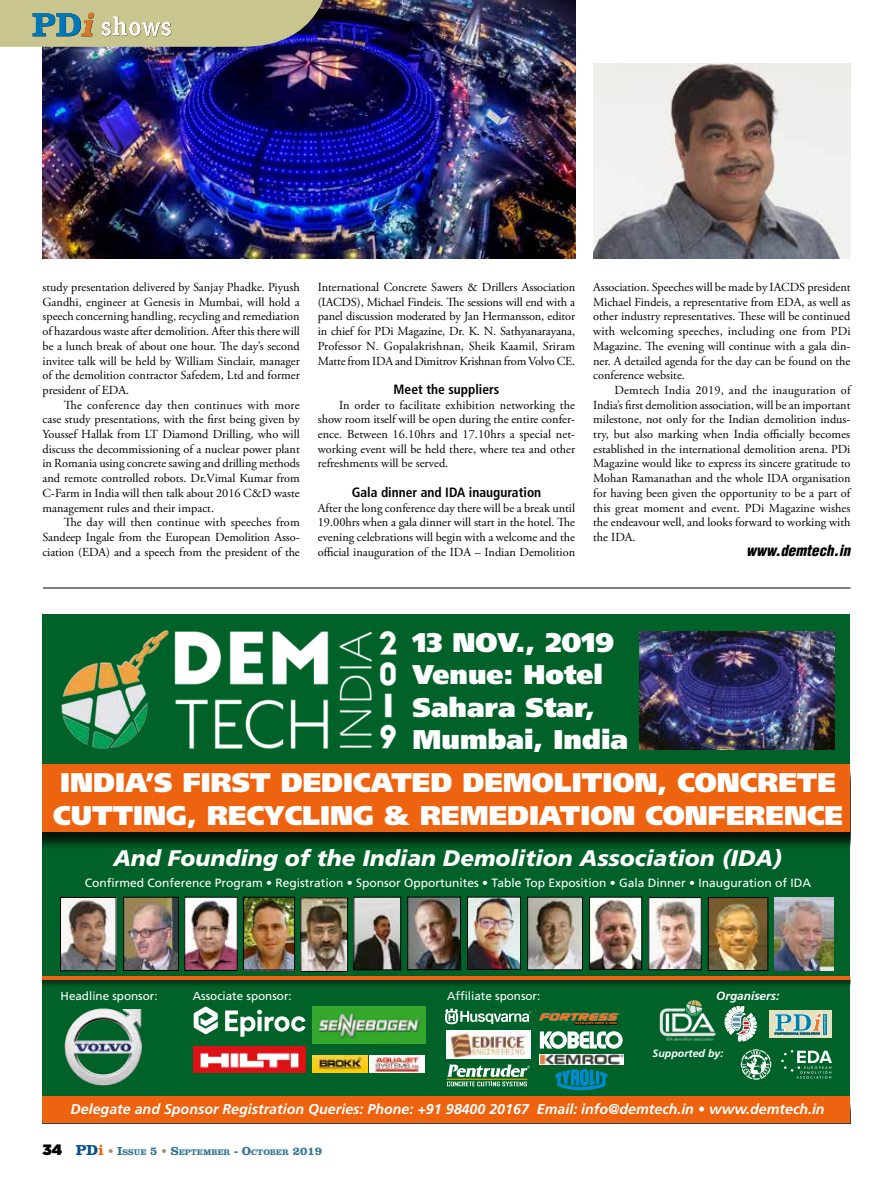
<style>
.page{position:relative;width:893px;height:1187px;background:#fff}
.page>*{position:absolute;margin:0;border:0;box-sizing:border-box;transform-origin:0 0}
.t1{font:900 27px/32.4px "Frutiger";color:#fff}
.t2{font:italic 900 22.5px "Frutiger";color:#fff}
.t3{font:italic 900 condensed 15px "Helvetica";color:#000}
.t4{font:italic 700 14.25px "Frutiger";color:#fff}
.t5{font:700 condensed 13.5px "Frutiger";color:#000}
.t6{font:12.3px/14.7px "Adobe Garamond Pro";color:#000;text-align:justify}
.t7{font:12px "Frutiger";color:#fff}
.t8{font:italic 700 11.85px "Frutiger";color:#fff}
.t9{font:11.7px "Frutiger";color:#fff}
.t10{font:italic 700 10.65px "Frutiger";color:#fff}
.t11{font:700 8.4px "Clarendon";color:#357792}
.t12{font:5.7px "Xscale";color:#ff671d}
.s1{font-family:"Gotham";font-weight:900;font-size:15px;color:#000}
.s2{font-size:15px;color:#004f93}
.s3{font-size:15px;color:#ee6500}
.s4{font-size:12px;color:#a19274}
.s5{font-size:12px}
</style>
<div class="page">
<img style="left:43px;top:0;width:532px;height:258px">
<svg style="left:0;top:0;width:328px;height:47px;background:#b2b28e"></svg>
<img style="left:593px;top:64px;width:257px;height:194px">
<hr style="left:43px;top:587px;width:807px;height:1px;background:#000">
<div style="left:43px;top:614px;width:807px;height:509px;background:#006229"></div>
<div style="left:43px;top:767px;width:807px;height:83px;background:#000;opacity:.75"></div>
<div style="left:43px;top:764px;width:807px;height:67px;background:#ee630f"></div>
<img style="left:61px;top:630px;width:336px;height:119px">
<img style="left:639px;top:631px;width:195px;height:118px">
<img style="left:710px;top:899px;width:56px;height:69px">
<div style="left:708px;top:897px;width:60px;height:73px;border:1px solid #000"></div>
<img style="left:409px;top:898px;width:50px;height:69px">
<div style="left:407px;top:896px;width:54px;height:73px;border:1px solid #000"></div>
<img style="left:125px;top:898px;width:52px;height:70px">
<div style="left:123px;top:896px;width:56px;height:74px;border:1px solid #000"></div>
<img style="left:245px;top:898px;width:48px;height:70px">
<div style="left:243px;top:896px;width:52px;height:74px;border:1px solid #000"></div>
<img style="left:186px;top:898px;width:50px;height:70px">
<div style="left:184px;top:896px;width:54px;height:74px;border:1px solid #000"></div>
<img style="left:591px;top:898px;width:49px;height:69px">
<div style="left:589px;top:896px;width:53px;height:73px;border:1px solid #000"></div>
<img style="left:650px;top:899px;width:50px;height:68px">
<div style="left:648px;top:897px;width:54px;height:72px;border:1px solid #000"></div>
<img style="left:775px;top:897px;width:59px;height:73px">
<img style="left:529px;top:898px;width:52px;height:70px">
<div style="left:527px;top:896px;width:56px;height:74px;border:1px solid #000"></div>
<div style="left:769px;top:1009px;width:63px;height:28px;background:linear-gradient(to right,#e6e1c1,#e6e1c1)"></div>
<hr style="left:823px;top:1013px;width:3px;height:21px;background:#0081a4">
<svg style="left:774px;top:1012px;width:51px;height:22px"></svg>
<svg style="left:725px;top:1006px;width:31px;height:35px"></svg>
<img style="left:65px;top:1008px;width:77px;height:77px">
<img style="left:194px;top:1006px;width:112px;height:28px">
<img style="left:194px;top:1046px;width:112px;height:26px">
<svg style="left:747px;top:1049px;width:8px;height:3px"></svg>
<img style="left:791px;top:1050px;width:33px;height:13px">
<svg style="left:445px;top:1008px;width:86px;height:16px"></svg>
<img style="left:447px;top:1030px;width:83px;height:28px">
<svg style="left:605px;top:1031px;width:8px;height:13px"></svg>
<img style="left:313px;top:1055px;width:55px;height:17px">
<img style="left:370px;top:1055px;width:55px;height:17px">
<svg style="left:447px;top:1064px;width:83px;height:22px"></svg>
<div style="left:538px;top:1012px;width:83px;height:8px;background:#07662e"></div>
<svg style="left:539px;top:1013px;width:81px;height:12px"></svg>
<img style="left:539px;top:1054px;width:85px;height:10px">
<img style="left:659px;top:1000px;width:57px;height:41px">
<div style="left:43px;top:1096px;width:807px;height:27px;background:#ee630f"></div>
<div style="left:43px;top:974px;width:807px;height:13px;background:#000;opacity:.75"></div>
<hr style="left:43px;top:976px;width:807px;height:4px;background:#ee630f">
<img style="left:313px;top:1006px;width:112px;height:37px">
<img style="left:469px;top:898px;width:50px;height:69px">
<div style="left:467px;top:896px;width:54px;height:73px;border:1px solid #000"></div>
<img style="left:302px;top:899px;width:44px;height:70px">
<div style="left:300px;top:897px;width:48px;height:74px;border:1px solid #000"></div>
<img style="left:355px;top:898px;width:44px;height:70px">
<div style="left:353px;top:896px;width:48px;height:74px;border:1px solid #000"></div>
<svg style="left:555px;top:1068px;width:52px;height:22px"></svg>
<img style="left:62px;top:899px;width:52px;height:70px">
<div style="left:60px;top:897px;width:56px;height:74px;border:1px solid #000"></div>
<p class="t6" style="left:43px;top:280px;width:259px">study presentation delivered by Sanjay Phadke. Piyush Gandhi, engineer at Genesis in Mumbai, will hold a speech concerning handling, recycling and remediation of hazardous waste after demolition. After this there will be a lunch break of about one hour. The day’s second invitee talk will be held by William Sinclair, manager of the demolition contractor Safedem, Ltd and former president of EDA.</p>
<p class="t6" style="left:43px;top:398px;width:259px;text-indent:21px">The conference day then continues with more case study presentations, with the first being given by Youssef Hallak from LT Diamond Drilling, who will discuss the decommissioning of a nuclear power plant in Romania using concrete sawing and drilling methods and remote controlled robots. Dr.Vimal Kumar from C-Farm in India will then talk about 2016 C&amp;D waste management rules and their impact.</p>
<p class="t6" style="left:43px;top:515px;width:259px;text-indent:21px">The day will then continue with speeches from Sandeep Ingale from the European Demolition Asso&shy;ciation (EDA) and a speech from the president of the</p>
<p class="t6" style="left:318px;top:280px;width:259px">International Concrete Sawers &amp; Drillers Association (IACDS), Michael Findeis. The sessions will end with a panel discussion moderated by Jan Hermansson, editor in chief for PDi Magazine, Dr. K. N. Sathyanarayana, Professor N. Gopalakrishnan, Sheik Kaamil, Sriram Matte from IDA and Dimitrov Krishnan from Volvo CE.</p>
<p class="t5" style="left:394px;top:381px;width:107px">Meet the suppliers</p>
<p class="t6" style="left:318px;top:398px;width:259px;text-indent:21px">In order to facilitate exhibition networking the show room itself will be open during the entire confer&shy;ence. Between 16.10hrs and 17.10hrs a special net&shy;working event will be held there, where tea and other refreshments will be served.</p>
<p class="t5" style="left:352px;top:484px;width:191px">Gala dinner and IDA inauguration</p>
<p class="t6" style="left:318px;top:500px;width:259px">After the long conference day there will be a break until 19.00hrs when a gala dinner will start in the hotel. The evening celebrations will begin with a welcome and the official inauguration of the IDA – Indian Demolition</p>
<p class="t6" style="left:593px;top:280px;width:259px">Association. Speeches will be made by IACDS president Michael Findeis, a representative from EDA, as well as other industry representatives. These will be continued with welcoming speeches, including one from PDi Magazine. The evening will continue with a gala din&shy;ner. A detailed agenda for the day can be found on the conference website.</p>
<p class="t6" style="left:593px;top:383px;width:259px;text-indent:21px">Demtech India 2019, and the inauguration of India’s first demolition association, will be an important milestone, not only for the Indian demolition indus&shy;try, but also marking when India officially becomes established in the international demolition arena. PDi Magazine would like to express its sincere gratitude to Mohan Ramanathan and the whole IDA organisation for having been given the opportunity to be a part of this great moment and event. PDi Magazine wishes the endeavour well, and looks forward to working with the IDA.</p>
<p class="t3" style="left:746px;top:540px;width:106px">www.demtech.in</p>
<h1 class="t1" style="left:412px;top:625px;width:217px">13 NOV., 2019<br>Venue: Hotel<br>Sahara Star,<br>Mumbai, India</h1>
<h1 class="t1" style="left:53px;top:766px;width:791px">INDIA’S FIRST DEDICATED DEMOLITION, CONCRETE<br>CUTTING, RECYCLING &amp; REMEDIATION CONFERENCE</h1>
<h2 class="t2" style="left:113px;top:844px;width:670px">And Founding of the Indian Demolition Association (IDA)</h2>
<p class="t7" style="left:85px;top:875px;width:728px">Confirmed Conference Program • Registration • Sponsor Opportunites • Table Top Exposition • Gala Dinner • Inauguration of IDA</p>
<p class="t9" style="left:61px;top:989px;width:99px">Headline sponsor:</p>
<p class="t9" style="left:193px;top:989px;width:100px">Associate sponsor:</p>
<p class="t9" style="left:447px;top:988px;width:95px">Affiliate sponsor:</p>
<p class="t8" style="left:716px;top:988px;width:65px">Organisers:</p>
<p class="t12" style="left:575px;top:1019px;width:44px">shearcore.com</p>
<p class="t10" style="left:652px;top:1047px;width:72px">Supported by:</p>
<p class="t4" style="left:71px;top:1100px;width:756px">Delegate and Sponsor Registration Queries: Phone: +91 98400 20167 Email: info@demtech.in • www.demtech.in</p>
<p class="t11" style="left:43px;top:1147px;width:281px"><span class="s1">34</span> <span class="s2">PD</span><span class="s3">i</span> <span class="s4">•</span> <span class="s5">I</span>SSUE <span class="s5">5</span> <span class="s4">•</span> <span class="s5">S</span>EPTEMBER <span class="s5">- O</span>CTOBER <span class="s5">2019</span></p>
</div>
